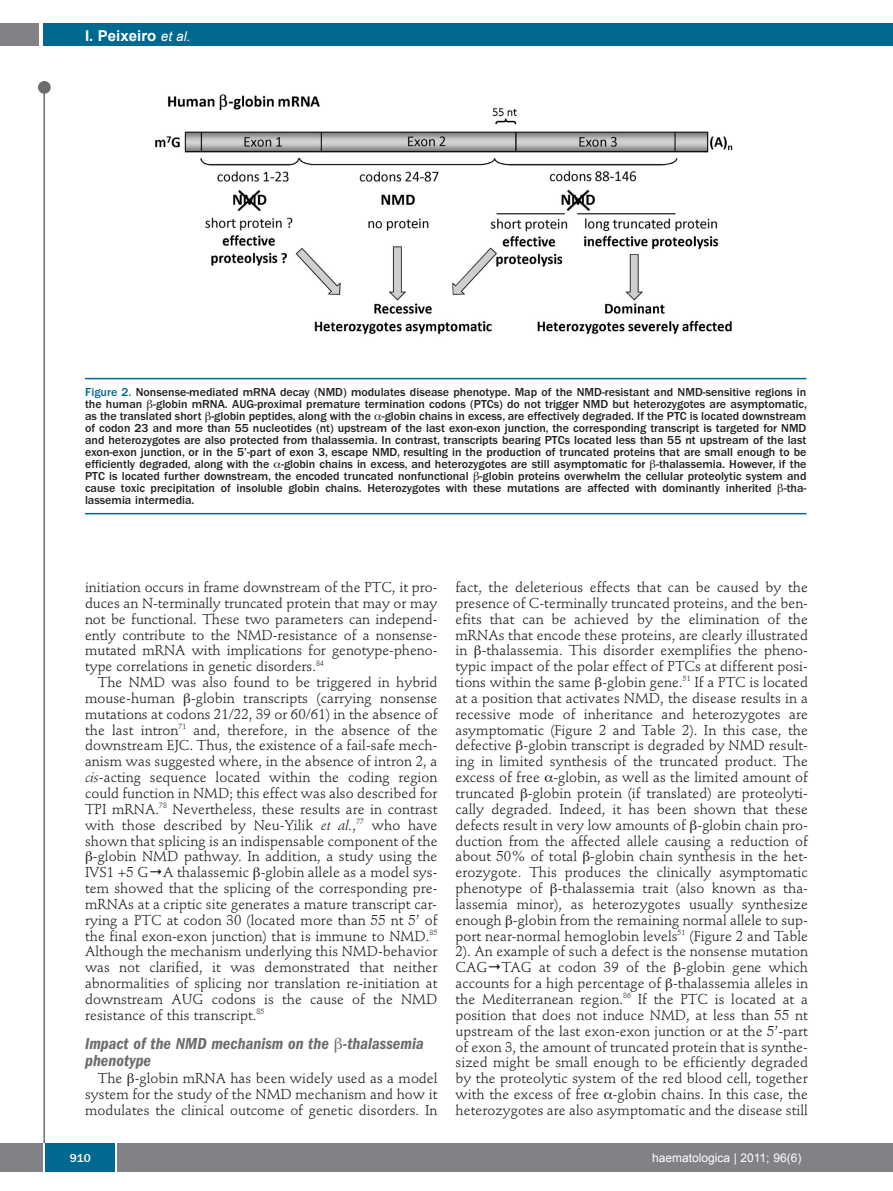
<style>
.page{position:relative;width:893px;height:1191px;background:#fff}
.page>*{position:absolute;margin:0;border:0;box-sizing:border-box;transform-origin:0 0}
.t1{font:italic 600 condensed 16.5px/16.5px "Franklin Gothic";letter-spacing:.005em;color:#6c6d70}
.t2{font:700 15px "Arial";color:#fff}
.t3{font:14.25px/15.9px "Stempel Schneidler";letter-spacing:.005em;color:#231f20;text-align:justify}
.t4{font:500 12px/12px "Franklin Gothic";color:#231f20;text-align:justify}
.t5{font:12px "Arial";color:#fff}
.t6{font:500 12px "Franklin Gothic";color:#fff}
.s1{font-weight:400;font-style:italic;font-size:13.5px}
.s2{color:#006991}
.s3{font-style:italic}
.s4{font-family:"Lucida Grande"}
</style>
<div class="page">
<div style="left:38px;top:81px;width:13px;height:13px;background:#6c6d70;border-radius:50%"></div>
<hr style="left:43px;top:84px;width:2px;height:1061px;background:#6c6d70">
<div style="left:43px;top:23px;width:850px;height:22px;background:#006991"></div>
<div style="left:0;top:23px;width:39px;height:22px;background:#808285"></div>
<div style="left:0;top:1143px;width:893px;height:28px;background:#808285"></div>
<div style="left:45px;top:1143px;width:71px;height:28px;background:#006991"></div>
<hr style="left:43px;top:1143px;width:2px;height:28px;background:#fff">
<svg style="left:116px;top:1143px;width:1px;height:28px"></svg>
<img style="left:155px;top:94px;width:578px;height:240px">
<hr style="left:85px;top:378px;width:721px;height:1px;background:#006991">
<hr style="left:85px;top:513px;width:721px;height:1px;background:#006991">
<p class="t2" style="left:85px;top:27px;width:107px">I. Peixeiro <span class="s1">et al.</span></p>
<p class="t4" style="left:85px;top:387px;width:723px"><span class="s2">Figure 2.</span> Nonsense-mediated mRNA decay (NMD) modulates disease phenotype. Map of the NMD-resistant and NMD-sensitive regions in the human -globin mRNA. AUG-proximal premature termination codons (PTCs) do not trigger NMD but heterozygotes are asymptomatic, as the translated short -globin peptides, along with the -globin chains in excess, are effectively degraded. If the PTC is located downstream of codon 23 and more than 55 nucleotides (nt) upstream of the last exon-exon junction, the corresponding transcript is targeted for NMD and heterozygotes are also protected from thalassemia. In contrast, transcripts bearing PTCs located less than 55 nt upstream of the last exon-exon junction, or in the 5’-part of exon 3, escape NMD, resulting in the production of truncated proteins that are small enough to be efficiently degraded, along with the -globin chains in excess, and heterozygotes are still asymptomatic for -thalassemia. However, if the PTC is located further downstream, the encoded truncated nonfunctional -globin proteins overwhelm the cellular proteolytic system and cause toxic precipitation of insoluble globin chains. Heterozygotes with these mutations are affected with dominantly inherited -tha&shy;lassemia intermedia.</p>
<p class="t3" style="left:85px;top:580px;width:354px">initiation occurs in frame downstream of the PTC, it pro&shy;duces an N-terminally truncated protein that may or may not be functional. These two parameters can independ&shy;ently contribute to the NMD-resistance of a nonsense&shy;mutated mRNA with implications for genotype-pheno&shy;type correlations in genetic disorders.<sup>84</sup></p>
<p class="t3" style="left:98px;top:675px;width:341px">The NMD was also found to be triggered in hybrid</p>
<p class="t3" style="left:85px;top:691px;width:354px">mouse-human -globin transcripts (carrying nonsense</p>
<p class="t3" style="left:85px;top:707px;width:354px">mutations at codons 21/22, 39 or 60/61) in the absence of</p>
<p class="t3" style="left:85px;top:723px;width:354px">the last intron<sup>71</sup> and, therefore, in the absence of the</p>
<p class="t3" style="left:85px;top:739px;width:354px">downstream EJC. Thus, the existence of a fail-safe mech-</p>
<p class="t3" style="left:85px;top:755px;width:354px">anism was suggested where, in the absence of intron 2, a</p>
<p class="t3" style="left:85px;top:770px;width:354px"><span class="s3">cis</span>-acting sequence located within the coding region</p>
<p class="t3" style="left:85px;top:786px;width:354px">could function in NMD; this effect was also described for</p>
<p class="t3" style="left:85px;top:802px;width:354px">TPI mRNA.<sup>78</sup> Nevertheless, these results are in contrast</p>
<p class="t3" style="left:85px;top:818px;width:354px">with those described by Neu-Yilik <span class="s3">et al.</span>,<sup>77</sup> who have</p>
<p class="t3" style="left:85px;top:834px;width:354px">shown that splicing is an indispensable component of the</p>
<p class="t3" style="left:93px;top:850px;width:346px">-globin NMD pathway. In addition, a study using the</p>
<p class="t3" style="left:85px;top:865px;width:354px">IVS1 +5 G<span class="s4">→</span>A thalassemic -globin allele as a model sys-</p>
<p class="t3" style="left:85px;top:881px;width:354px">tem showed that the splicing of the corresponding pre-</p>
<p class="t3" style="left:85px;top:897px;width:353px">mRNAs at a criptic site generates a mature transcript car-</p>
<p class="t3" style="left:85px;top:913px;width:354px">rying a PTC at codon 30 (located more than 55 nt 5’ of</p>
<p class="t3" style="left:85px;top:929px;width:354px">the final exon-exon junction) that is immune to NMD.<sup>85</sup></p>
<p class="t3" style="left:85px;top:945px;width:354px">Although the mechanism underlying this NMD-behavior</p>
<p class="t3" style="left:85px;top:961px;width:354px">was not clarified, it was demonstrated that neither</p>
<p class="t3" style="left:85px;top:976px;width:354px">abnormalities of splicing nor translation re-initiation at</p>
<p class="t3" style="left:85px;top:992px;width:354px">downstream AUG codons is the cause of the NMD</p>
<p class="t3" style="left:85px;top:1008px;width:181px">resistance of this transcript.<sup>85</sup></p>
<p class="t1" style="left:85px;top:1036px;width:340px">Impact of the NMD mechanism on the -thalassemia phenotype</p>
<p class="t3" style="left:85px;top:1071px;width:354px;text-indent:13px">The -globin mRNA has been widely used as a model system for the study of the NMD mechanism and how it modulates the clinical outcome of genetic disorders. In</p>
<p class="t3" style="left:455px;top:580px;width:354px">fact, the deleterious effects that can be caused by the presence of C-terminally truncated proteins, and the ben&shy;efits that can be achieved by the elimination of the mRNAs that encode these proteins, are clearly illustrated in -thalassemia. This disorder exemplifies the pheno&shy;typic impact of the polar effect of PTCs at different posi&shy;tions within the same -globin gene.<sup>51</sup> If a PTC is located at a position that activates NMD, the disease results in a recessive mode of inheritance and heterozygotes are asymptomatic (Figure 2 and Table 2). In this case, the defective -globin transcript is degraded by NMD result&shy;ing in limited synthesis of the truncated product. The excess of free -globin, as well as the limited amount of truncated -globin protein (if translated) are proteolyti&shy;cally degraded. Indeed, it has been shown that these defects result in very low amounts of -globin chain pro&shy;duction from the affected allele causing a reduction of about 50% of total -globin chain synthesis in the het&shy;erozygote. This produces the clinically asymptomatic phenotype of -thalassemia trait (also known as tha&shy;lassemia minor), as heterozygotes usually synthesize enough -globin from the remaining normal allele to sup&shy;port near-normal hemoglobin levels<sup>51</sup> (Figure 2 and Table 2). An example of such a defect is the nonsense mutation CAG<span class="s4">→</span>TAG at codon 39 of the -globin gene which accounts for a high percentage of -thalassemia alleles in the Mediterranean region.<sup>86</sup> If the PTC is located at a position that does not induce NMD, at less than 55 nt upstream of the last exon-exon junction or at the 5’-part of exon 3, the amount of truncated protein that is synthe&shy;sized might be small enough to be efficiently degraded by the proteolytic system of the red blood cell, together with the excess of free -globin chains. In this case, the heterozygotes are also asymptomatic and the disease still</p>
<p class="t6" style="left:70px;top:1154px;width:23px">910</p>
<p class="t5" style="left:652px;top:1151px;width:151px">haematologica | 2011; 96(6)</p>
</div>
